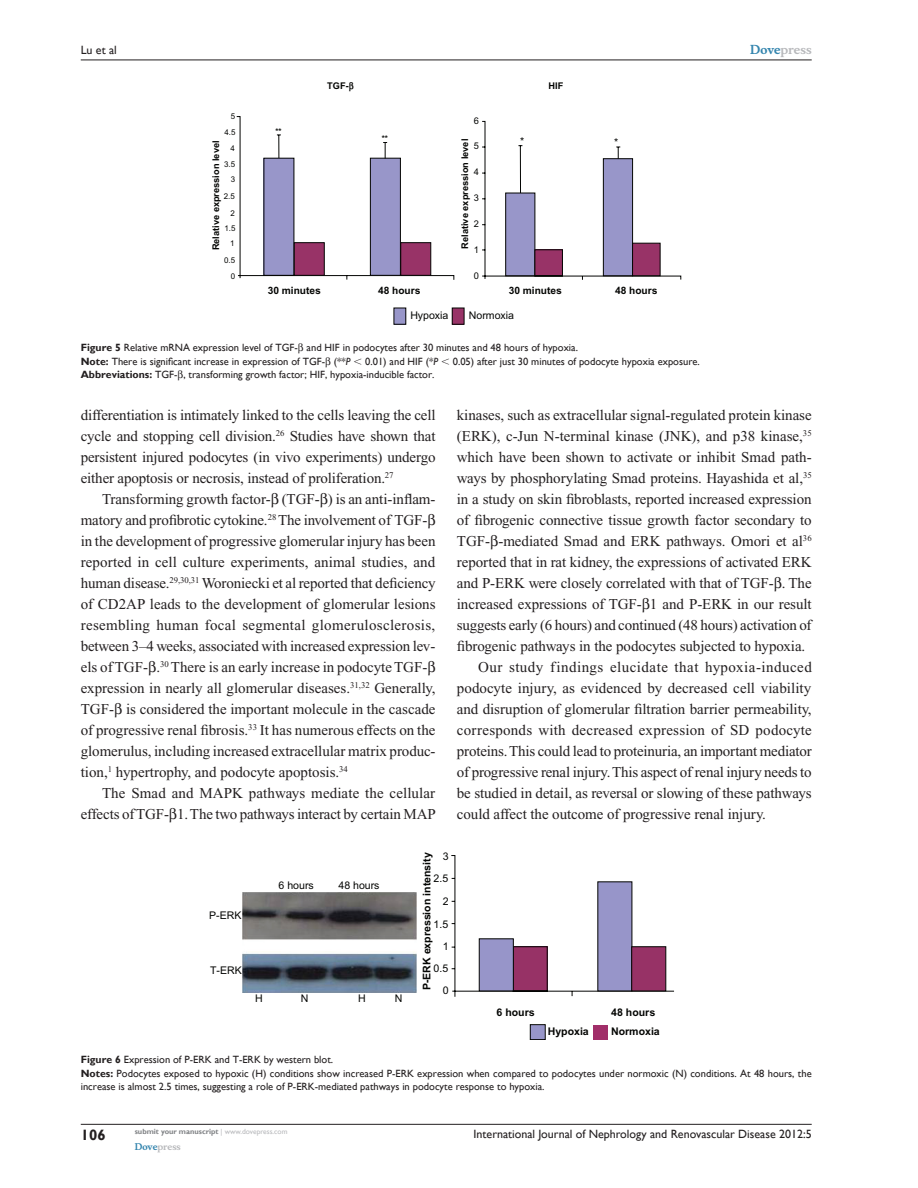
<style>
.page{position:relative;width:918px;height:1188px;background:#fff}
.page>*{position:absolute;margin:0;border:0;box-sizing:border-box;transform-origin:0 0}
.Tx{font:15px/21px "Times New Roman";letter-spacing:-.005em;color:#231f20;text-align:justify}
.t1{font:700 15px "Gill Sans";color:#231f20}
.t2{font:12px "Gill Sans";color:#231f20}
.t3{font:700 12px "Musee";color:#b8b9bc}
.TSNRI{font:10.5px/13.5px "Gill Sans";color:#231f20}
.FC{font:10.5px "Gill Sans";color:#231f20}
.t4{font:10.5px "Arial";color:#040503}
.t5{font:700 10.5px "Arial";color:#040503}
.t6{font:700 10.2px "Arial";color:#040503}
.t7{font:700 9.3px "Arial";color:#040503}
.t8{font:9.3px "Arial";color:#040503}
.t9{font:700 9px "Musee";color:#b8b9bc}
.t10{font:7.95px "Arial";color:#040503}
.t11{font:700 7.95px "Arial";color:#040503}
.t12{font:700 7.5px "Gill Sans";color:#808285}
.s1{font-weight:700}
.s2{font-style:italic}
.s3{font-family:"Mathematical Pi One"}
.s4{color:#3485ae}
.s5{font-weight:400;color:#b8b9bc}
</style>
<div class="page">
<svg style="left:236px;top:116px;width:146px;height:164px"></svg>
<div style="left:370px;top:158px;width:31px;height:118px;background:#9896c9;border:1px solid #040503"></div>
<div style="left:294px;top:242px;width:31px;height:34px;background:#983367;border:1px solid #040503"></div>
<svg style="left:382px;top:121px;width:300px;height:159px"></svg>
<div style="left:394px;top:308px;width:12px;height:16px;background:#9896c9"></div>
<div style="left:394px;top:308px;width:12px;height:17px;border:1px solid #040503"></div>
<div style="left:452px;top:308px;width:12px;height:16px;background:#983367"></div>
<div style="left:452px;top:308px;width:12px;height:17px;border:1px solid #040503"></div>
<svg style="left:451px;top:855px;width:223px;height:142px"></svg>
<div style="left:530px;top:1025px;width:15px;height:15px;background:#9896c9"></div>
<div style="left:530px;top:1024px;width:16px;height:16px;border:1px solid #040503"></div>
<div style="left:593px;top:1025px;width:15px;height:15px;background:#a12e69"></div>
<div style="left:597px;top:881px;width:35px;height:110px;background:#9795c9"></div>
<div style="left:479px;top:938px;width:35px;height:53px;background:#9795c9;border:1px solid #040503"></div>
<div style="left:631px;top:946px;width:35px;height:45px;background:#973266;border:1px solid #040503"></div>
<img style="left:243px;top:892px;width:174px;height:100px">
<hr style="left:81px;top:1124px;width:731px;height:1px;background:#231f20">
<hr style="left:81px;top:60px;width:731px;height:1px;background:#231f20">
<p class="t2" style="left:81px;top:43px;width:38px">Lu et al</p>
<p class="t7" style="left:327px;top:80px;width:23px">TGF-</p>
<p class="t10" style="left:231px;top:112px;width:6px">5</p>
<p class="t8" style="left:474px;top:115px;width:7px">6</p>
<p class="t8" style="left:474px;top:141px;width:7px">5</p>
<p class="t8" style="left:474px;top:166px;width:7px">4</p>
<p class="t8" style="left:474px;top:193px;width:7px">3</p>
<p class="t8" style="left:474px;top:218px;width:7px">2</p>
<p class="t8" style="left:474px;top:245px;width:7px">1</p>
<p class="t8" style="left:474px;top:270px;width:7px">0</p>
<p class="t11" style="left:276px;top:127px;width:8px">**</p>
<p class="t10" style="left:224px;top:128px;width:13px">4.5</p>
<p class="t11" style="left:382px;top:134px;width:8px">**</p>
<p class="t7" style="left:211px;top:250px;width:111px;rotate:-90deg">Relative expression level</p>
<p class="t7" style="left:459px;top:249px;width:111px;rotate:-90deg">Relative expression level</p>
<p class="t10" style="left:231px;top:144px;width:6px">4</p>
<p class="t10" style="left:224px;top:159px;width:13px">3.5</p>
<p class="t10" style="left:231px;top:175px;width:6px">3</p>
<p class="t10" style="left:224px;top:192px;width:13px">2.5</p>
<p class="t10" style="left:231px;top:208px;width:6px">2</p>
<p class="t10" style="left:224px;top:224px;width:13px">1.5</p>
<p class="t10" style="left:230px;top:239px;width:6px">1</p>
<p class="t10" style="left:224px;top:256px;width:13px">0.5</p>
<p class="t10" style="left:231px;top:272px;width:6px">0</p>
<p class="t7" style="left:549px;top:80px;width:16px">HIF</p>
<p class="t4" style="left:520px;top:135px;width:6px">*</p>
<p class="t4" style="left:614px;top:136px;width:6px">*</p>
<p class="t6" style="left:268px;top:284px;width:55px">30 minutes</p>
<p class="t6" style="left:378px;top:284px;width:44px">48 hours</p>
<p class="t6" style="left:615px;top:284px;width:44px">48 hours</p>
<p class="t6" style="left:509px;top:284px;width:55px">30 minutes</p>
<p class="t4" style="left:410px;top:310px;width:40px">Hypoxia</p>
<p class="t4" style="left:469px;top:310px;width:47px">Normoxia</p>
<p class="FC" style="left:81px;top:342px;width:499px"><span class="s1">Figure 5</span> Relative mRNA expression level of TGF- and HIF in podocytes after 30 minutes and 48 hours of hypoxia.</p>
<p class="TSNRI" style="left:81px;top:355px;width:621px"><span class="s1">Note:</span> There is significant increase in expression of TGF- (**<span class="s2">P</span> <span class="s3">,</span> 0.01) and HIF (*<span class="s2">P</span> <span class="s3">,</span> 0.05) after just 30 minutes of podocyte hypoxia exposure.</p>
<p class="TSNRI" style="left:81px;top:368px;width:355px"><span class="s1">Abbreviations:</span> TGF- , transforming growth factor; HIF, hypoxia-inducible factor.</p>
<p class="t3" style="left:750px;top:43px;width:63px"><span class="s4">Dove</span>press</p>
<p class="Tx" style="left:81px;top:405px;width:356px">differentiation is intimately linked to the cells leaving the cell cycle and stopping cell division.<sup>26</sup> Studies have shown that persistent injured podocytes (in vivo experiments) undergo either apoptosis or necrosis, instead of proliferation.<sup>27</sup></p>
<p class="Tx" style="left:81px;top:489px;width:356px;text-align:left;text-indent:21px">Transforming growth factor- (TGF- ) is an anti-inflam&shy;matory and profibrotic cytokine.<sup>28</sup> The involvement of TGF&shy;in the development of progressive glomerular injury has been reported in cell culture experiments, animal studies, and human disease.<sup>29,30,31</sup> Woroniecki et al reported that deficiency of CD2AP leads to the development of glomerular lesions resembling human focal segmental glomerulosclerosis, between 3–4 weeks, associated with increased expression lev&shy;els of TGF- .<sup>30</sup> There is an early increase in podocyte TGF&shy;expression in nearly all glomerular diseases.<sup>31,32</sup> Generally, TGF- is considered the important molecule in the cascade of progressive renal fibrosis.<sup>33</sup> It has numerous effects on the glomerulus, including increased extracellular matrix produc&shy;tion,<sup>1</sup> hypertrophy, and podocyte apoptosis.<sup>34</sup></p>
<p class="Tx" style="left:81px;top:783px;width:356px;text-align:right">The Smad and MAPK pathways mediate the cellular effects of TGF- 1. The two pathways interact by certain MAP</p>
<p class="Tx" style="left:457px;top:405px;width:356px">kinases, such as extracellular signal-regulated protein kinase (ERK), c-Jun N-terminal kinase (JNK), and p38 kinase,<sup>35 </sup>which have been shown to activate or inhibit Smad path&shy;ways by phosphorylating Smad proteins. Hayashida et al,<sup>35 </sup>in a study on skin fibroblasts, reported increased expression of fibrogenic connective tissue growth factor secondary to TGF- -mediated Smad and ERK pathways. Omori et al<sup>36 </sup>reported that in rat kidney, the expressions of activated ERK and P-ERK were closely correlated with that of TGF- . The increased expressions of TGF- 1 and P-ERK in our result suggests early (6 hours) and continued (48 hours) activation of fibrogenic pathways in the podocytes subjected to hypoxia.</p>
<p class="Tx" style="left:457px;top:657px;width:357px;text-indent:21px">Our study findings elucidate that hypoxia-induced podocyte injury, as evidenced by decreased cell viability and disruption of glomerular filtration barrier permeability, corresponds with decreased expression of SD podocyte proteins. This could lead to proteinuria, an important mediator of progressive renal injury. This aspect of renal injury needs to be studied in detail, as reversal or slowing of these pathways could affect the outcome of progressive renal injury.</p>
<p class="t4" style="left:209px;top:910px;width:34px">P-ERK</p>
<p class="t4" style="left:279px;top:879px;width:37px">6 hours</p>
<p class="t4" style="left:338px;top:879px;width:43px">48 hours</p>
<p class="t4" style="left:210px;top:965px;width:33px">T-ERK</p>
<p class="t4" style="left:255px;top:992px;width:9px">H</p>
<p class="t4" style="left:301px;top:992px;width:9px">N</p>
<p class="t4" style="left:358px;top:992px;width:9px">H</p>
<p class="t4" style="left:395px;top:992px;width:9px">N</p>
<p class="t4" style="left:443px;top:850px;width:7px">3</p>
<p class="t4" style="left:443px;top:895px;width:7px">2</p>
<p class="t4" style="left:443px;top:941px;width:7px">1</p>
<p class="t4" style="left:443px;top:984px;width:7px">0</p>
<p class="t5" style="left:421px;top:990px;width:139px;rotate:-90deg">P-ERK expression intensity</p>
<p class="t4" style="left:434px;top:873px;width:16px">2.5</p>
<p class="t4" style="left:434px;top:918px;width:16px">1.5</p>
<p class="t4" style="left:434px;top:963px;width:16px">0.5</p>
<p class="t5" style="left:497px;top:1006px;width:40px">6 hours</p>
<p class="t5" style="left:611px;top:1007px;width:46px">48 hours</p>
<p class="t5" style="left:548px;top:1025px;width:43px">Hypoxia</p>
<p class="t5" style="left:611px;top:1025px;width:50px">Normoxia</p>
<p class="FC" style="left:81px;top:1053px;width:254px"><span class="s1">Figure 6</span> Expression of P-ERK and T-ERK by western blot.</p>
<p class="TSNRI" style="left:81px;top:1066px;width:732px"><span class="s1">Notes:</span> Podocytes exposed to hypoxic (H) conditions show increased P-ERK expression when compared to podocytes under normoxic (N) conditions. At 48 hours, the increase is almost 2.5 times, suggesting a role of P-ERK-mediated pathways in podocyte response to hypoxia.</p>
<p class="t12" style="left:135px;top:1127px;width:154px">submit your manuscript <span class="s5">| www.dovepress.com</span></p>
<p class="t9" style="left:135px;top:1141px;width:48px"><span class="s4">Dove</span>press</p>
<p class="t1" style="left:81px;top:1126px;width:26px">106</p>
<p class="t2" style="left:474px;top:1127px;width:340px">International Journal of Nephrology and Renovascular Disease 2012:5</p>
</div>
